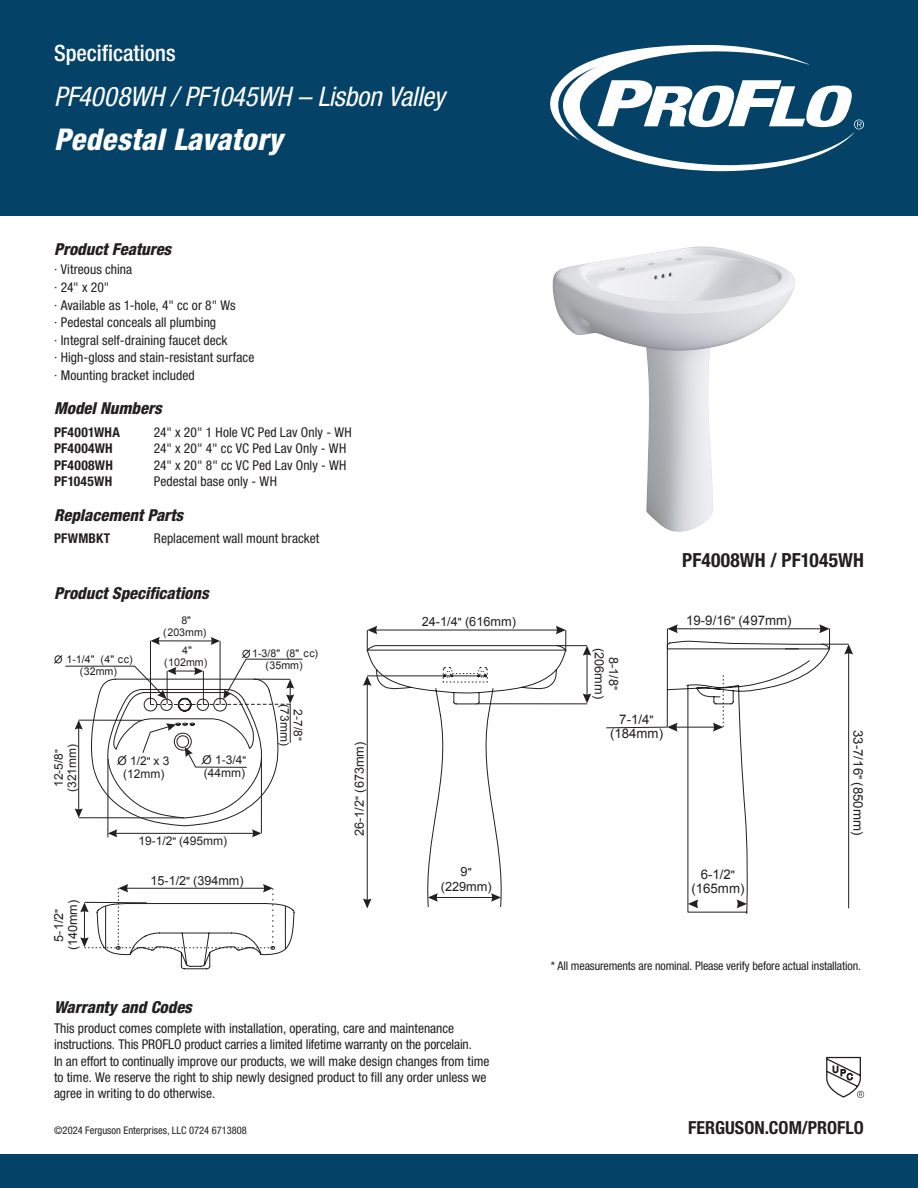
<style>
.page{position:relative;width:918px;height:1188px;background:#fff}
.page>*{position:absolute;margin:0;border:0;box-sizing:border-box;transform-origin:0 0}
.t1{font:italic 800 condensed 30px "Helvetica Neue LT Std";letter-spacing:.015em;color:#fff}
.t2{font:italic condensed 27px "Helvetica Neue LT Std";letter-spacing:-.01em;color:#fff}
.t3{font:500 condensed 22.5px "Helvetica Neue LT Std";color:#fff}
.PROFLO_SKU_Number_under_Product_Image{font:700 condensed 19.5px "Helvetica Neue LT Std";letter-spacing:.005em;color:#231f20}
.t4{font:700 condensed 18px "Helvetica Neue LT Std";color:#231f20}
.PROFLO_H3_Section_Header{font:italic 800 condensed 16.5px "Helvetica Neue LT Std";color:#231f20}
.PROFLO_Body_Text_-_Left{font:condensed 13.5px/16.2px "Helvetica Neue LT Std";color:#231f20}
.PROFLO_SKU_Tab_Body_Text{font:condensed 13.5px "Helvetica Neue LT Std";letter-spacing:.005em;color:#231f20}
.PROFLO_SKU_Tab_Body_Text-2{font:700 condensed 13.5px "Helvetica Neue LT Std";letter-spacing:.02em;color:#231f20}
.t5{font:13.2px/14.9px "Arial";color:#231f20;text-align:center}
.t6{font:12.75px/14.2px "Arial";color:#231f20;text-align:center}
.t7{font:12.6px/14.1px "Arial";color:#231f20;text-align:center}
.t8{font:12px/13.4px "Arial";color:#231f20;text-align:center}
.t9{font:condensed 12px "Helvetica Neue LT Std";letter-spacing:-.01em;color:#231f20}
.t10{font:11.25px "Arial";color:#231f20}
.t11{font:10.65px/11.9px "Arial";color:#231f20;text-align:center}
.t12{font:condensed 10.5px "Helvetica Neue LT Std";color:#231f20}
.s1{font-size:10.65px}
.s2{font-size:11.25px}
.s3{font-size:11.7px}
</style>
<div class="page">
<div style="left:0;top:0;width:918px;height:216px;background:#054267"></div>
<div style="left:0;top:1154px;width:918px;height:34px;background:#054267"></div>
<svg style="left:550px;top:45px;width:314px;height:126px"></svg>
<img style="left:552px;top:246px;width:244px;height:286px">
<svg style="left:826px;top:1057px;width:38px;height:41px"></svg>
<svg style="left:54px;top:637px;width:249px;height:200px"></svg>
<svg style="left:80px;top:884px;width:215px;height:86px"></svg>
<svg style="left:366px;top:645px;width:201px;height:262px"></svg>
<hr style="left:478px;top:703px;width:109px;height:1px;background:#231f20">
<hr style="left:557px;top:645px;width:30px;height:1px;background:#231f20">
<hr style="left:372px;top:630px;width:189px;height:1px;background:#231f20">
<svg style="left:367px;top:626px;width:10px;height:24px"></svg>
<svg style="left:556px;top:626px;width:10px;height:25px"></svg>
<svg style="left:443px;top:656px;width:45px;height:27px"></svg>
<hr style="left:367px;top:676px;width:119px;height:1px;background:#231f20">
<hr style="left:367px;top:681px;width:1px;height:222px;background:#231f20">
<svg style="left:363px;top:676px;width:9px;height:10px"></svg>
<svg style="left:363px;top:898px;width:9px;height:10px"></svg>
<hr style="left:587px;top:651px;width:1px;height:47px;background:#231f20">
<svg style="left:583px;top:646px;width:8px;height:10px"></svg>
<svg style="left:583px;top:693px;width:8px;height:10px"></svg>
<hr style="left:433px;top:897px;width:63px;height:1px;background:#231f20">
<svg style="left:428px;top:893px;width:10px;height:9px"></svg>
<svg style="left:491px;top:893px;width:10px;height:9px"></svg>
<svg style="left:667px;top:640px;width:160px;height:274px"></svg>
<hr style="left:848px;top:649px;width:1px;height:259px;background:#231f20">
<hr style="left:667px;top:690px;width:1px;height:37px;background:#231f20">
<hr style="left:673px;top:727px;width:45px;height:1px;background:#231f20">
<svg style="left:713px;top:675px;width:11px;height:57px"></svg>
<svg style="left:606px;top:723px;width:72px;height:9px"></svg>
<hr style="left:673px;top:628px;width:151px;height:1px;background:#231f20">
<svg style="left:667px;top:624px;width:11px;height:25px"></svg>
<svg style="left:688px;top:899px;width:10px;height:9px"></svg>
<svg style="left:737px;top:899px;width:10px;height:9px"></svg>
<svg style="left:784px;top:624px;width:69px;height:31px"></svg>
<h3 class="t3" style="left:54px;top:40px;width:123px">Specifications</h3>
<h2 class="t2" style="left:54px;top:81px;width:392px">PF4008WH / PF1045WH – Lisbon Valley</h2>
<h1 class="t1" style="left:54px;top:120px;width:230px">Pedestal Lavatory</h1>
<p class="PROFLO_H3_Section_Header" style="left:54px;top:239px;width:119px">Product Features</p>
<p class="PROFLO_Body_Text_-_Left" style="left:54px;top:262px;width:80px">· Vitreous china</p>
<p class="PROFLO_Body_Text_-_Left" style="left:54px;top:279px;width:57px">· 24" x 20"</p>
<p class="PROFLO_Body_Text_-_Left" style="left:54px;top:297px;width:183px">· Available as 1-hole, 4" cc or 8" Ws</p>
<p class="PROFLO_Body_Text_-_Left" style="left:54px;top:314px;width:164px">· Pedestal conceals all plumbing</p>
<p class="PROFLO_Body_Text_-_Left" style="left:54px;top:332px;width:175px">· Integral self-draining faucet deck</p>
<p class="PROFLO_Body_Text_-_Left" style="left:54px;top:349px;width:202px">· High-gloss and stain-resistant surface</p>
<p class="PROFLO_Body_Text_-_Left" style="left:54px;top:367px;width:142px">· Mounting bracket included</p>
<p class="PROFLO_H3_Section_Header" style="left:54px;top:398px;width:109px">Model Numbers</p>
<p class="PROFLO_SKU_Tab_Body_Text-2" style="left:54px;top:424px;width:67px">PF4001WHA</p>
<p class="PROFLO_SKU_Tab_Body_Text" style="left:154px;top:425px;width:199px">24" x 20" 1 Hole VC Ped Lav Only - WH</p>
<p class="PROFLO_SKU_Tab_Body_Text-2" style="left:54px;top:440px;width:60px">PF4004WH</p>
<p class="PROFLO_SKU_Tab_Body_Text" style="left:154px;top:441px;width:194px">24" x 20" 4" cc VC Ped Lav Only - WH</p>
<p class="PROFLO_SKU_Tab_Body_Text-2" style="left:54px;top:457px;width:60px">PF4008WH</p>
<p class="PROFLO_SKU_Tab_Body_Text" style="left:154px;top:457px;width:194px">24" x 20" 8" cc VC Ped Lav Only - WH</p>
<p class="PROFLO_SKU_Tab_Body_Text-2" style="left:54px;top:473px;width:60px">PF1045WH</p>
<p class="PROFLO_SKU_Tab_Body_Text" style="left:154px;top:474px;width:125px">Pedestal base only - WH</p>
<p class="PROFLO_H3_Section_Header" style="left:54px;top:505px;width:131px">Replacement Parts</p>
<p class="PROFLO_SKU_Tab_Body_Text-2" style="left:54px;top:530px;width:58px">PFWMBKT</p>
<p class="PROFLO_SKU_Tab_Body_Text" style="left:154px;top:530px;width:167px">Replacement wall mount bracket</p>
<p class="PROFLO_H3_Section_Header" style="left:54px;top:583px;width:156px">Product Specifications</p>
<p class="t11" style="left:163px;top:615px;width:45px">8" (203mm)</p>
<p class="t11" style="left:182px;top:644px;width:11px">4"</p>
<p class="t11" style="left:80px;top:653px;width:54px;text-align:left;text-indent:21px">(4" cc) (32mm)</p>
<p class="t11" style="left:252px;top:648px;width:68px">1-3/8" (8" cc) (35mm)</p>
<p class="t11" style="left:66px;top:653px;width:30px">1-1/4"</p>
<p class="t11" style="left:164px;top:656px;width:45px">(102mm)</p>
<p class="t8" style="left:52px;top:792px;width:49px;rotate:-90deg">5-21 / 8<br>m123 ( m )</p>
<p class="t8" style="left:118px;top:754px;width:53px">O 1/2<span class="s1">"</span> x 3 (12mm)</p>
<p class="t8" style="left:202px;top:753px;width:45px;text-align:left">O 1-3/4<span class="s1">" </span>(44mm)</p>
<p class="t11" style="left:53px;top:753px;width:5px;rotate:-90deg">"</p>
<p class="t8" style="left:139px;top:835px;width:90px">19-1/2<span class="s1">"</span> (495mm)</p>
<p class="t7" style="left:52px;top:950px;width:52px;rotate:-90deg">1-5 / 2<br>m041 ( m )</p>
<p class="t10" style="left:52px;top:913px;width:5px;rotate:-90deg">"</p>
<p class="t7" style="left:150px;top:874px;width:95px">15-1/2<span class="s2">"</span> (394mm)</p>
<p class="t8" style="left:305px;top:704px;width:43px;rotate:90deg">2-7/8<span class="s1">" </span>(73mm)</p>
<p class="t6" style="left:352px;top:793px;width:52px;rotate:-90deg">m376 ( m )</p>
<p class="t10" style="left:353px;top:800px;width:6px;rotate:-90deg">"</p>
<p class="t6" style="left:352px;top:836px;width:38px;rotate:-90deg">1-62 / 2</p>
<p class="t6" style="left:422px;top:614px;width:96px">24-1/4<span class="s2">"</span> (616mm)</p>
<p class="t6" style="left:441px;top:865px;width:52px">9<span class="s2">" </span>(229mm)</p>
<p class="PROFLO_H3_Section_Header" style="left:54px;top:997px;width:139px">Warranty and Codes</p>
<p class="PROFLO_Body_Text_-_Left" style="left:54px;top:1020px;width:437px">This product comes complete with installation, operating, care and maintenance instructions. This PROFLO product carries a limited lifetime warranty on the porcelain.<br>In an effort to continually improve our products, we will make design changes from time to time. We reserve the right to ship newly designed product to fill any order unless we agree in writing to do otherwise.</p>
<p class="PROFLO_SKU_Number_under_Product_Image" style="left:682px;top:549px;width:183px">PF4008WH / PF1045WH</p>
<p class="t6" style="left:621px;top:648px;width:52px;rotate:90deg">8-1/8<span class="s2">" </span>(206mm)</p>
<p class="t5" style="left:610px;top:712px;width:54px">7-1/4<span class="s3">" </span>(184mm)</p>
<p class="t5" style="left:686px;top:613px;width:107px">19-9/16<span class="s3">"</span> (497mm)</p>
<p class="t5" style="left:691px;top:867px;width:54px">6-1/2<span class="s3">" </span>(165mm)</p>
<p class="t5" style="left:866px;top:730px;width:107px;rotate:90deg">33-7/16<span class="s3">"</span> (850mm)</p>
<p class="t9" style="left:551px;top:959px;width:312px">* All measurements are nominal. Please verify before actual installation.</p>
<p class="t12" style="left:54px;top:1124px;width:194px">©2024 Ferguson Enterprises, LLC 0724 6713808</p>
<h3 class="t4" style="left:688px;top:1117px;width:177px">FERGUSON.COM/PROFLO</h3>
</div>
